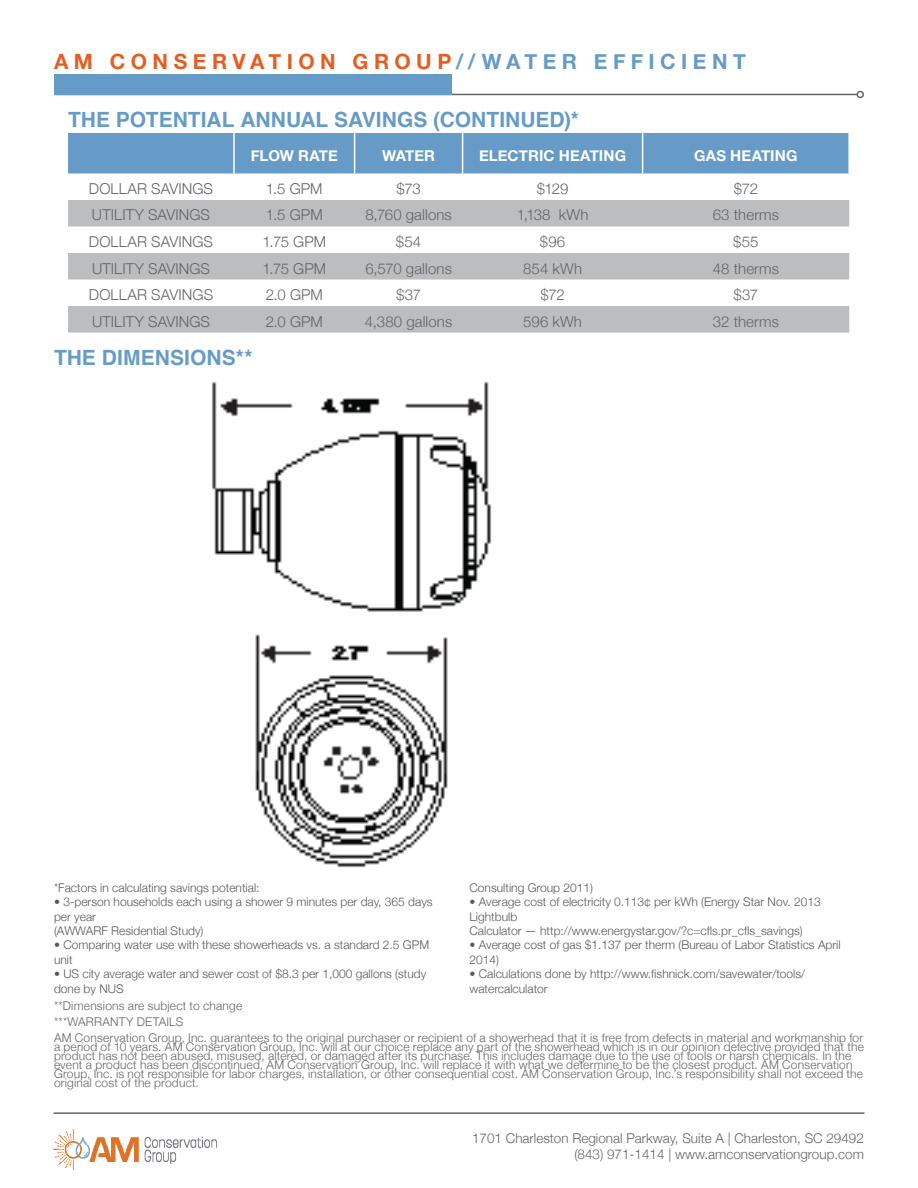
<style>
.page{position:relative;width:918px;height:1188px;background:#fff}
.page>*{position:absolute;margin:0;border:0;box-sizing:border-box;transform-origin:0 0}
.t1{font:700 21px "Helvetica";color:#669bc8}
.t2{font:700 21px "Helvetica Neue";letter-spacing:.26em;color:#e45e24}
.t3{font:300 15px "Helvetica Neue";letter-spacing:.005em;color:#636467}
.t4{font:700 15px "Helvetica Neue";letter-spacing:.005em;color:#fff}
.t5{font:300 13.5px/16.2px "Helvetica Neue";color:#636467;text-align:right}
.t6{font:300 12px/9px "Helvetica Neue";letter-spacing:.015em;color:#636467}
.t7{font:300 12px/14.4px "Helvetica Neue";color:#57585a}
.s1{color:#669bc8}
</style>
<div class="page">
<hr style="left:55px;top:94px;width:802px;height:1px;background:#636467">
<div style="left:856px;top:91px;width:8px;height:7px;border:2px solid #636467;border-radius:50%"></div>
<div style="left:54px;top:75px;width:398px;height:20px;background:#669bc8"></div>
<hr style="left:54px;top:1112px;width:810px;height:2px;background:#636467">
<img style="left:53px;top:1130px;width:163px;height:40px">
<img style="left:211px;top:381px;width:281px;height:487px">
<div style="left:68px;top:133px;width:780px;height:40px;background:#669bc8"></div>
<svg style="left:68px;top:200px;width:781px;height:133px;fill:#bbbdbf"></svg>
<hr style="left:233px;top:133px;width:2px;height:40px;background:#fff">
<hr style="left:354px;top:133px;width:1px;height:40px;background:#fff">
<hr style="left:462px;top:133px;width:1px;height:40px;background:#fff">
<hr style="left:642px;top:133px;width:1px;height:40px;background:#fff">
<h1 class="t2" style="left:54px;top:45px;width:693px">AM CONSERVATION GROUP<span class="s1">//WATER EFFICIENT</span></h1>
<h1 class="t1" style="left:68px;top:103px;width:513px">THE POTENTIAL ANNUAL SAVINGS (CONTINUED)*</h1>
<p class="t4" style="left:251px;top:143px;width:89px">FLOW RATE</p>
<p class="t4" style="left:382px;top:143px;width:55px">WATER</p>
<p class="t4" style="left:479px;top:143px;width:149px">ELECTRIC HEATING</p>
<p class="t4" style="left:694px;top:143px;width:105px">GAS HEATING</p>
<p class="t3" style="left:89px;top:177px;width:126px">DOLLAR SAVINGS</p>
<p class="t3" style="left:266px;top:177px;width:58px">1.5 GPM</p>
<p class="t3" style="left:396px;top:177px;width:26px">$73</p>
<p class="t3" style="left:537px;top:177px;width:33px">$129</p>
<p class="t3" style="left:734px;top:177px;width:26px">$72</p>
<p class="t3" style="left:92px;top:203px;width:120px">UTILITY SAVINGS</p>
<p class="t3" style="left:266px;top:203px;width:58px">1.5 GPM</p>
<p class="t3" style="left:365px;top:203px;width:88px">8,760 gallons</p>
<p class="t3" style="left:517px;top:203px;width:73px">1,138 kWh</p>
<p class="t3" style="left:713px;top:203px;width:68px">63 therms</p>
<p class="t3" style="left:89px;top:230px;width:126px">DOLLAR SAVINGS</p>
<p class="t3" style="left:262px;top:230px;width:65px">1.75 GPM</p>
<p class="t3" style="left:396px;top:230px;width:27px">$54</p>
<p class="t3" style="left:540px;top:230px;width:27px">$96</p>
<p class="t3" style="left:733px;top:230px;width:27px">$55</p>
<p class="t3" style="left:92px;top:256px;width:120px">UTILITY SAVINGS</p>
<p class="t3" style="left:262px;top:256px;width:65px">1.75 GPM</p>
<p class="t3" style="left:365px;top:256px;width:88px">6,570 gallons</p>
<p class="t3" style="left:523px;top:256px;width:60px">854 kWh</p>
<p class="t3" style="left:713px;top:256px;width:68px">48 therms</p>
<p class="t3" style="left:89px;top:283px;width:126px">DOLLAR SAVINGS</p>
<p class="t3" style="left:266px;top:283px;width:59px">2.0 GPM</p>
<p class="t3" style="left:396px;top:283px;width:26px">$37</p>
<p class="t3" style="left:540px;top:283px;width:26px">$72</p>
<p class="t3" style="left:734px;top:283px;width:26px">$37</p>
<p class="t3" style="left:92px;top:309px;width:120px">UTILITY SAVINGS</p>
<p class="t3" style="left:266px;top:309px;width:59px">2.0 GPM</p>
<p class="t3" style="left:365px;top:309px;width:89px">4,380 gallons</p>
<p class="t3" style="left:523px;top:309px;width:60px">596 kWh</p>
<p class="t3" style="left:713px;top:309px;width:67px">32 therms</p>
<h1 class="t1" style="left:54px;top:340px;width:200px">THE DIMENSIONS**</h1>
<p class="t7" style="left:470px;top:879px;width:125px">Consulting Group 2011)</p>
<p class="t7" style="left:470px;top:894px;width:353px">• Average cost of electricity 0.113¢ per kWh (Energy Star Nov. 2013<br>Lightbulb<br>Calculator — http://www.energystar.gov/?c=cfls.pr_cfls_savings)</p>
<p class="t7" style="left:470px;top:937px;width:373px">• Average cost of gas $1.137 per therm (Bureau of Labor Statistics April<br>2014)</p>
<p class="t7" style="left:470px;top:966px;width:337px">• Calculations done by http://www.fishnick.com/savewater/tools/ watercalculator</p>
<p class="t6" style="left:54px;top:997px;width:811px;line-height:15.8px">**Dimensions are subject to change<br>***WARRANTY DETAILS<br>AM Conservation Group, Inc. guarantees to the original purchaser or recipient of a showerhead that it is free from defects in material and workmanship for</p>
<p class="t6" style="left:54px;top:1041px;width:811px">a period of 10 years. AM Conservation Group, Inc. will at our choice replace any part of the showerhead which is in our opinion defective provided that the product has not been abused, misused, altered, or damaged after its purchase. This includes damage due to the use of tools or harsh chemicals. In the event a product has been discontinued, AM Conservation Group, Inc. will replace it with what we determine to be the closest product. AM Conservation Group, Inc. is not responsible for labor charges, installation, or other consequential cost. AM Conservation Group, Inc.’s responsibility shall not exceed the original cost of the product.</p>
<p class="t7" style="left:54px;top:879px;width:207px">*Factors in calculating savings potential:</p>
<p class="t7" style="left:54px;top:894px;width:380px">• 3-person households each using a shower 9 minutes per day, 365 days per year<br>(AWWARF Residential Study)</p>
<p class="t7" style="left:54px;top:937px;width:377px">• Comparing water use with these showerheads vs. a standard 2.5 GPM unit</p>
<p class="t7" style="left:54px;top:966px;width:374px">• US city average water and sewer cost of $8.3 per 1,000 gallons (study done by NUS</p>
<p class="t5" style="left:472px;top:1129px;width:393px">1701 Charleston Regional Parkway, Suite A | Charleston, SC 29492 (843) 971-1414 | www.amconservationgroup.com</p>
</div>
